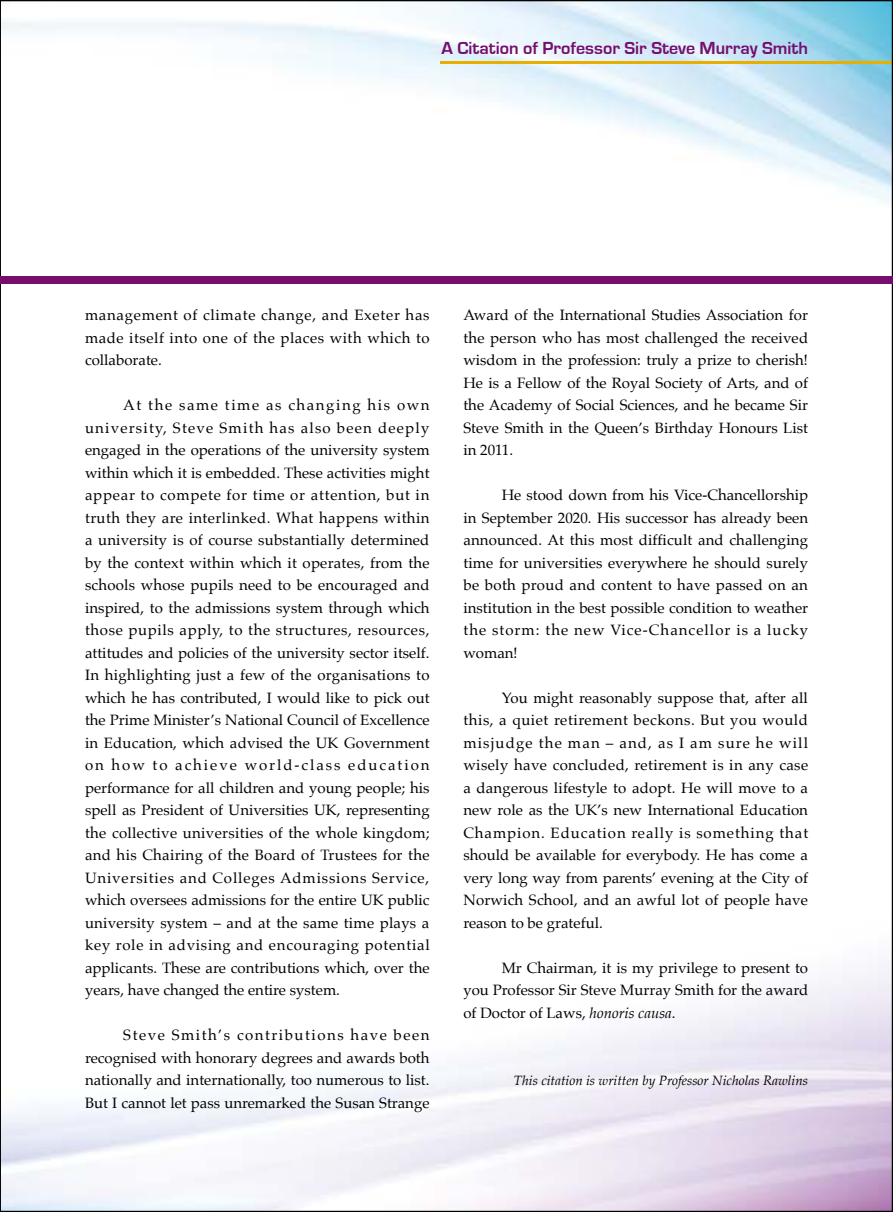
<style>
.page{position:relative;width:893px;height:1212px;background:#fff}
.page>*{position:absolute;margin:0;border:0;box-sizing:border-box;transform-origin:0 0}
.t1{font:700 18px "Eurostile";color:#750e6d}
.t2{font:15px/22.5px "Palatino";color:#000;text-align:justify}
.t3{font:italic 13.5px "Palatino";color:#000}
.s1{font-style:italic}
</style>
<div class="page">
<img style="left:2px;top:2px;width:889px;height:282px">
<hr style="left:441px;top:61px;width:452px;height:3px;background:#e7af00">
<div style="left:0;top:276px;width:893px;height:7px;background:#750e6d"></div>
<p class="t1" style="left:442px;top:38px;width:368px">A Citation of Professor Sir Steve Murray Smith</p>
<p class="t2" style="left:85px;top:304px;width:346px">management of climate change, and Exeter has made itself into one of the places with which to collaborate.</p>
<p class="t2" style="left:85px;top:394px;width:346px;text-indent:38px">At the same time as changing his own university, Steve Smith has also been deeply engaged in the operations of the university system within which it is embedded. These activities might appear to compete for time or attention, but in truth they are interlinked. What happens within a university is of course substantially determined by the context within which it operates, from the schools whose pupils need to be encouraged and inspired, to the admissions system through which those pupils apply, to the structures, resources, attitudes and policies of the university sector itself.<br>In highlighting just a few of the organisations to which he has contributed, I would like to pick out the Prime Minister’s National Council of Excellence in Education, which advised the UK Government on how to achieve world-class education performance for all children and young people; his spell as President of Universities UK, representing the collective universities of the whole kingdom; and his Chairing of the Board of Trustees for the Universities and Colleges Admissions Service, which oversees admissions for the entire UK public university system – and at the same time plays a key role in advising and encouraging potential applicants. These are contributions which, over the years, have changed the entire system.</p>
<p class="t2" style="left:85px;top:1024px;width:346px;text-indent:38px">Steve Smith’s contributions have been recognised with honorary degrees and awards both nationally and internationally, too numerous to list.<br>But I cannot let pass unremarked the Susan Strange</p>
<p class="t2" style="left:463px;top:304px;width:346px">Award of the International Studies Association for the person who has most challenged the received wisdom in the profession: truly a prize to cherish!<br>He is a Fellow of the Royal Society of Arts, and of the Academy of Social Sciences, and he became Sir Steve Smith in the Queen’s Birthday Honours List in 2011.</p>
<p class="t2" style="left:463px;top:484px;width:346px;text-indent:38px">He stood down from his Vice-Chancellorship in September 2020. His successor has already been announced. At this most difficult and challenging time for universities everywhere he should surely be both proud and content to have passed on an institution in the best possible condition to weather the storm: the new Vice-Chancellor is a lucky woman!</p>
<p class="t2" style="left:463px;top:686px;width:346px;text-indent:38px">You might reasonably suppose that, after all this, a quiet retirement beckons. But you would misjudge the man – and, as I am sure he will wisely have concluded, retirement is in any case a dangerous lifestyle to adopt. He will move to a new role as the UK’s new International Education Champion. Education really is something that should be available for everybody. He has come a very long way from parents’ evening at the City of Norwich School, and an awful lot of people have reason to be grateful.</p>
<p class="t2" style="left:463px;top:956px;width:346px;text-indent:38px">Mr Chairman, it is my privilege to present to you Professor Sir Steve Murray Smith for the award of Doctor of Laws, <span class="s1">honoris causa</span>.</p>
<p class="t3" style="left:514px;top:1069px;width:296px">This citation is written by Professor Nicholas Rawlins</p>
</div>
